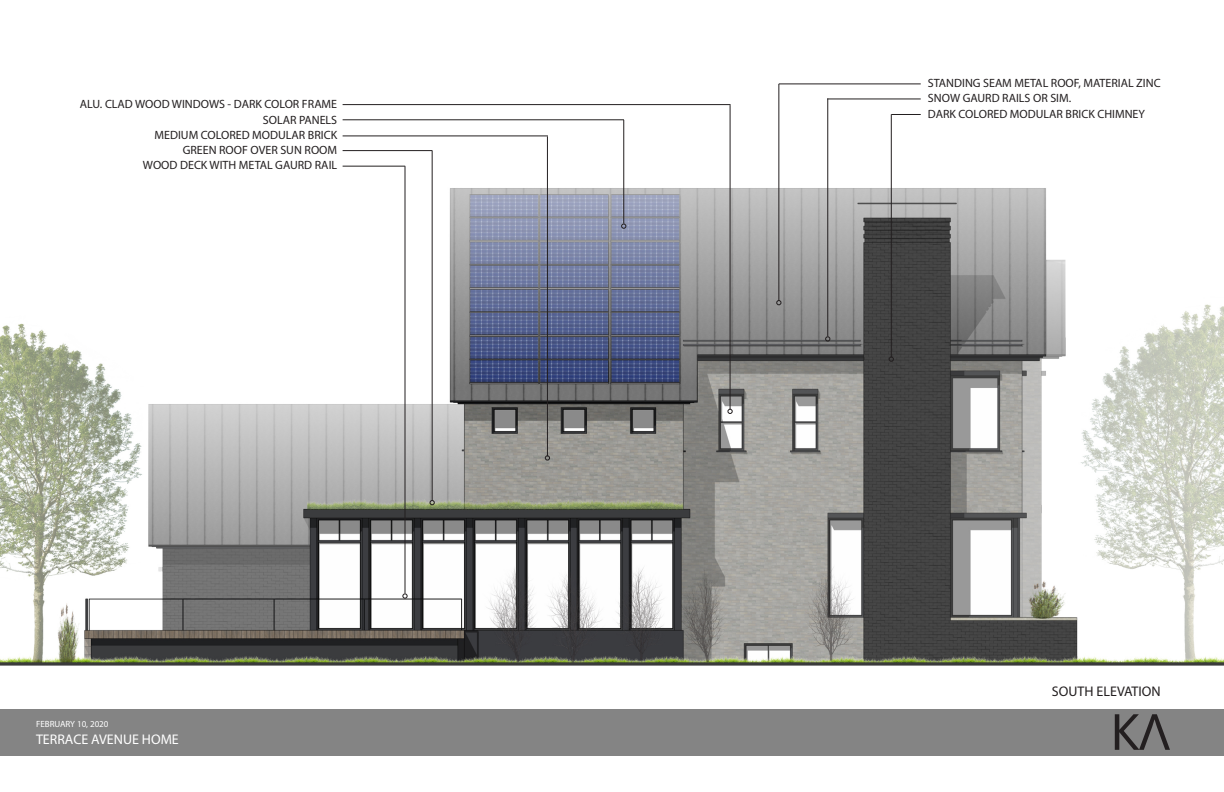
<style>
.page{position:relative;width:1224px;height:792px;background:#fff}
.page>*{position:absolute;margin:0;border:0;box-sizing:border-box;transform-origin:0 0}
.t1{font:14px "Myriad Pro";color:#fff}
.t2{font:14px "Myriad Pro";color:#231f20}
.t3{font:12px "Myriad Pro";color:#231f20}
.t4{font:9px "Myriad Pro";color:#fff}
</style>
<div class="page">
<div style="left:0;top:709px;width:1224px;height:47px;background:#848484"></div>
<svg style="left:1115px;top:714px;width:55px;height:36px"></svg>
<img style="left:0;top:112px;width:1224px;height:554px">
<hr style="left:343px;top:104px;width:388px;height:1px;background:#231f20">
<hr style="left:730px;top:105px;width:1px;height:304px;background:#231f20">
<svg style="left:727px;top:409px;width:6px;height:5px"></svg>
<hr style="left:343px;top:119px;width:281px;height:1px;background:#231f20">
<hr style="left:623px;top:120px;width:1px;height:104px;background:#231f20">
<svg style="left:621px;top:224px;width:5px;height:5px"></svg>
<hr style="left:343px;top:135px;width:205px;height:1px;background:#231f20">
<hr style="left:547px;top:136px;width:1px;height:320px;background:#231f20">
<svg style="left:545px;top:455px;width:5px;height:6px"></svg>
<hr style="left:343px;top:150px;width:89px;height:1px;background:#231f20">
<hr style="left:432px;top:151px;width:1px;height:349px;background:#231f20">
<svg style="left:430px;top:500px;width:5px;height:5px"></svg>
<hr style="left:343px;top:166px;width:62px;height:1px;background:#231f20">
<hr style="left:405px;top:166px;width:1px;height:427px;background:#231f20">
<svg style="left:402px;top:593px;width:6px;height:6px"></svg>
<hr style="left:779px;top:83px;width:142px;height:1px;background:#231f20">
<hr style="left:778px;top:84px;width:1px;height:217px;background:#231f20">
<svg style="left:776px;top:300px;width:6px;height:5px"></svg>
<hr style="left:827px;top:98px;width:94px;height:1px;background:#231f20">
<hr style="left:827px;top:98px;width:1px;height:238px;background:#231f20">
<svg style="left:825px;top:336px;width:5px;height:6px"></svg>
<hr style="left:891px;top:114px;width:30px;height:1px;background:#231f20">
<hr style="left:891px;top:114px;width:1px;height:243px;background:#231f20">
<svg style="left:889px;top:357px;width:5px;height:5px"></svg>
<p class="t3" style="left:80px;top:97px;width:259px">ALU. CLAD WOOD WINDOWS - DARK COLOR FRAME</p>
<p class="t3" style="left:263px;top:112px;width:76px">SOLAR PANELS</p>
<p class="t3" style="left:155px;top:127px;width:184px">MEDIUM COLORED MODULAR BRICK</p>
<p class="t3" style="left:183px;top:142px;width:156px">GREEN ROOF OVER SUN ROOM</p>
<p class="t3" style="left:143px;top:158px;width:196px">WOOD DECK WITH METAL GAURD RAIL</p>
<p class="t4" style="left:36px;top:719px;width:74px">FEBRUARY 10, 2020</p>
<p class="t1" style="left:36px;top:730px;width:144px">TERRACE AVENUE HOME</p>
<p class="t3" style="left:928px;top:76px;width:234px">STANDING SEAM METAL ROOF, MATERIAL ZINC</p>
<p class="t3" style="left:928px;top:91px;width:145px">SNOW GAURD RAILS OR SIM.</p>
<p class="t3" style="left:928px;top:106px;width:219px">DARK COLORED MODULAR BRICK CHIMNEY</p>
<p class="t2" style="left:1052px;top:682px;width:110px">SOUTH ELEVATION</p>
</div>
